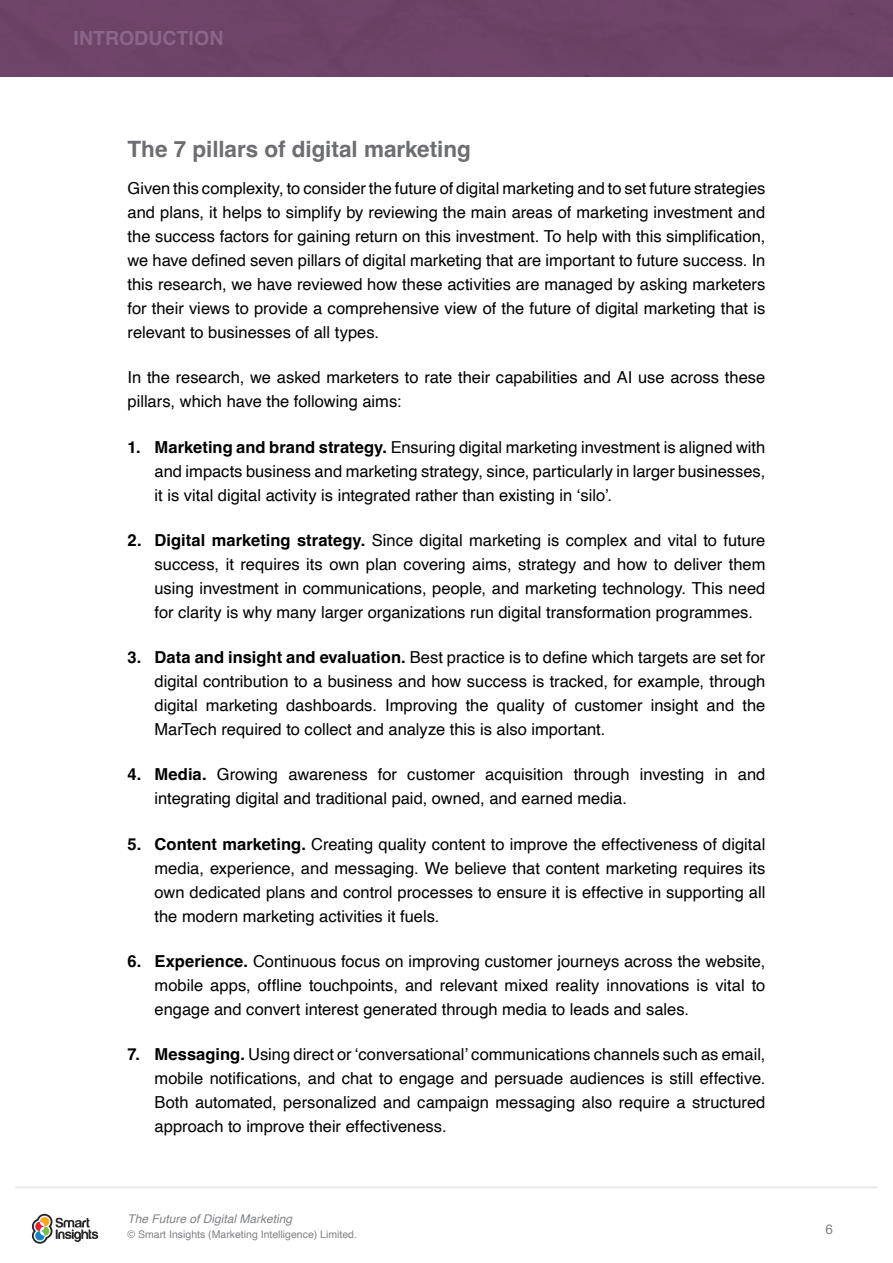
<style>
.page{position:relative;width:893px;height:1263px;background:#fff}
.page>*{position:absolute;margin:0;border:0;box-sizing:border-box;transform-origin:0 0}
.t1{font:700 22.5px "Helvetica";color:#6d6e71}
.t2{font:700 19.5px "Helvetica";letter-spacing:.005em;color:#8b658c}
.t3{font:16.5px/24px "Helvetica";color:#000;text-align:justify}
.t4{font:13.5px "Helvetica";color:#808285}
.t5{font:italic 12px "Helvetica";color:#808285}
.t6{font:10.5px "Helvetica";color:#808285}
.s1{font-weight:700}
</style>
<div class="page">
<hr style="left:15px;top:1186px;width:863px;height:2px;background:#e6e7e8">
<svg style="left:32px;top:1214px;width:66px;height:30px"></svg>
<div style="left:0;top:0;width:893px;height:77px;background:#6e4368"></div>
<p class="t2" style="left:74px;top:26px;width:151px">INTRODUCTION</p>
<h1 class="t1" style="left:128px;top:136px;width:345px">The 7 pillars of digital marketing</h1>
<p class="t3" style="left:128px;top:177px;width:639px">Given this complexity, to consider the future of digital marketing and to set future strategies and plans, it helps to simplify by reviewing the main areas of marketing investment and the success factors for gaining return on this investment. To help with this simplification, we have defined seven pillars of digital marketing that are important to future success. In this research, we have reviewed how these activities are managed by asking marketers for their views to provide a comprehensive view of the future of digital marketing that is relevant to businesses of all types.</p>
<p class="t3" style="left:128px;top:366px;width:639px">In the research, we asked marketers to rate their capabilities and AI use across these pillars, which have the following aims:</p>
<p class="t3" style="left:155px;top:435px;width:612px;text-indent:-27px"><span class="s1">1. Marketing and brand strategy.</span> Ensuring digital marketing investment is aligned with and impacts business and marketing strategy, since, particularly in larger businesses, it is vital digital activity is integrated rather than existing in ‘silo’.</p>
<p class="t3" style="left:155px;top:529px;width:612px;text-indent:-27px"><span class="s1">2. Digital marketing strategy.</span> Since digital marketing is complex and vital to future success, it requires its own plan covering aims, strategy and how to deliver them using investment in communications, people, and marketing technology. This need for clarity is why many larger organizations run digital transformation programmes.</p>
<p class="t3" style="left:155px;top:646px;width:612px;text-indent:-27px"><span class="s1">3. Data and insight and evaluation.</span> Best practice is to define which targets are set for digital contribution to a business and how success is tracked, for example, through digital marketing dashboards. Improving the quality of customer insight and the MarTech required to collect and analyze this is also important.</p>
<p class="t3" style="left:155px;top:763px;width:612px;text-indent:-27px"><span class="s1">4. Media.</span> Growing awareness for customer acquisition through investing in and integrating digital and traditional paid, owned, and earned media.</p>
<p class="t3" style="left:155px;top:832px;width:612px;text-indent:-27px"><span class="s1">5. Content marketing.</span> Creating quality content to improve the effectiveness of digital media, experience, and messaging. We believe that content marketing requires its own dedicated plans and control processes to ensure it is effective in supporting all the modern marketing activities it fuels.</p>
<p class="t3" style="left:155px;top:950px;width:612px;text-indent:-27px"><span class="s1">6. Experience.</span> Continuous focus on improving customer journeys across the website, mobile apps, offline touchpoints, and relevant mixed reality innovations is vital to engage and convert interest generated through media to leads and sales.</p>
<p class="t3" style="left:155px;top:1043px;width:612px;text-indent:-27px"><span class="s1">7. Messaging.</span> Using direct or ‘conversational’ communications channels such as email, mobile notifications, and chat to engage and persuade audiences is still effective.<br>Both automated, personalized and campaign messaging also require a structured approach to improve their effectiveness.</p>
<p class="t5" style="left:128px;top:1209px;width:166px">The Future of Digital Marketing</p>
<p class="t6" style="left:128px;top:1226px;width:231px">© Smart Insights (Marketing Intelligence) Limited.</p>
<p class="t4" style="left:825px;top:1219px;width:9px">6</p>
</div>
